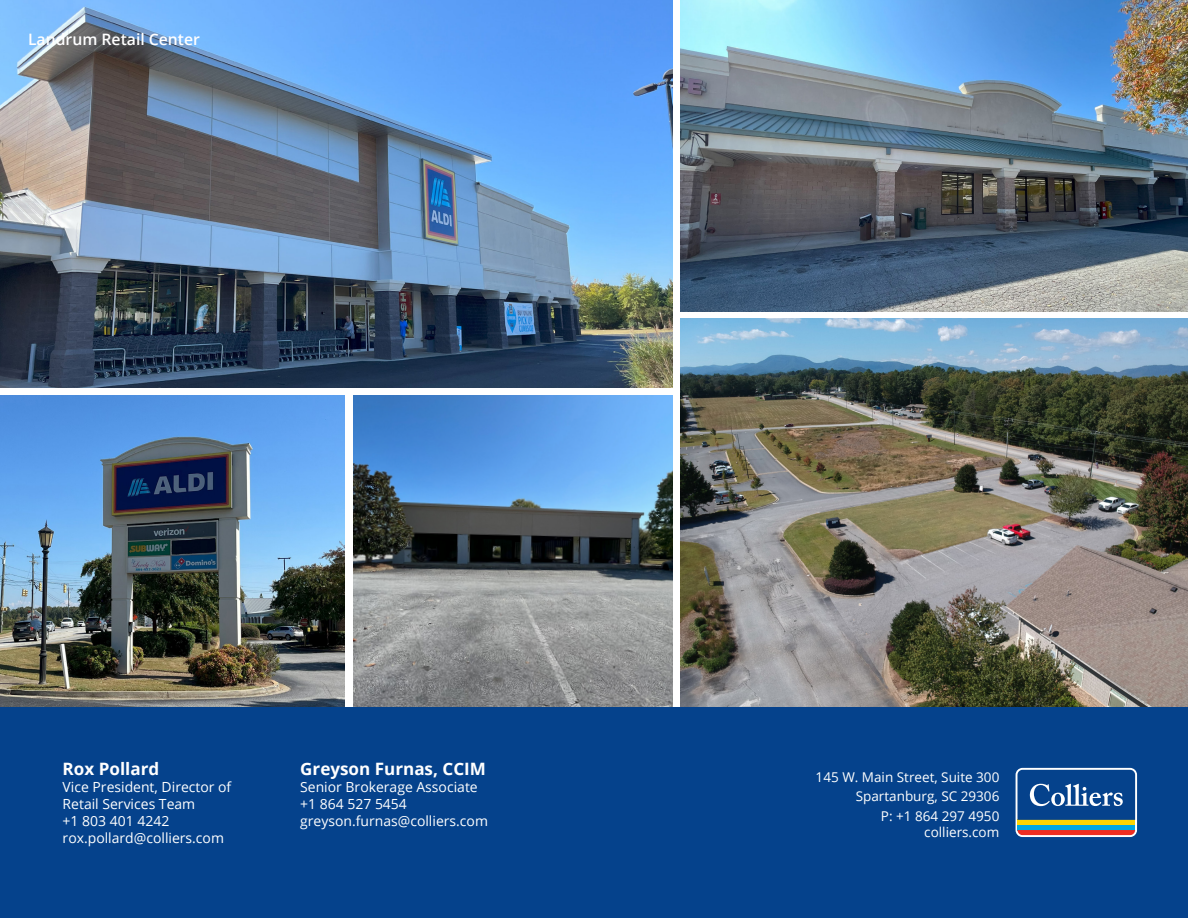
<style>
.page{position:relative;width:1188px;height:918px;background:#fff}
.page>*{position:absolute;margin:0;border:0;box-sizing:border-box;transform-origin:0 0}
.t1{font:700 17.1px "Open Sans";color:#fff}
.t2{font:600 15.75px "Open Sans";color:#fff}
.t3{font:13.95px/17.1px "Open Sans";color:#fff}
.t4{font:13.5px "Open Sans";color:#fff}
</style>
<div class="page">
<img style="left:0;top:0;width:673px;height:388px">
<img style="left:353px;top:396px;width:320px;height:311px">
<img style="left:680px;top:0;width:508px;height:312px">
<img style="left:0;top:396px;width:344px;height:311px">
<img style="left:681px;top:319px;width:507px;height:388px">
<div style="left:0;top:707px;width:1188px;height:211px;background:#05428c"></div>
<svg style="left:1016px;top:768px;width:121px;height:69px"></svg>
<div style="left:1017px;top:825px;width:118px;height:5px;background:#00a8e4"></div>
<div style="left:1017px;top:820px;width:118px;height:5px;background:#fed503"></div>
<svg style="left:1017px;top:830px;width:118px;height:5px"></svg>
<svg style="left:1017px;top:770px;width:118px;height:50px"></svg>
<p class="t2" style="left:28px;top:29px;width:173px">Landrum Retail Center</p>
<p class="t1" style="left:63px;top:757px;width:98px">Rox Pollard</p>
<p class="t3" style="left:63px;top:778px;width:170px">Vice President, Director of<br>Retail Services Team</p>
<p class="t3" style="left:63px;top:812px;width:108px">+1 803 401 4242</p>
<p class="t3" style="left:63px;top:829px;width:163px">rox.pollard@colliers.com</p>
<p class="t1" style="left:300px;top:757px;width:187px">Greyson Furnas, CCIM</p>
<p class="t3" style="left:300px;top:778px;width:179px">Senior Brokerage Associate</p>
<p class="t3" style="left:300px;top:795px;width:108px">+1 864 527 5454</p>
<p class="t3" style="left:300px;top:812px;width:189px">greyson.furnas@colliers.com</p>
<p class="t4" style="left:816px;top:768px;width:185px">145 W. Main Street, Suite 300</p>
<p class="t4" style="left:856px;top:787px;width:145px">Spartanburg, SC 29306</p>
<p class="t4" style="left:881px;top:807px;width:120px">P: +1 864 297 4950</p>
<p class="t4" style="left:924px;top:823px;width:77px">colliers.com</p>
</div>
